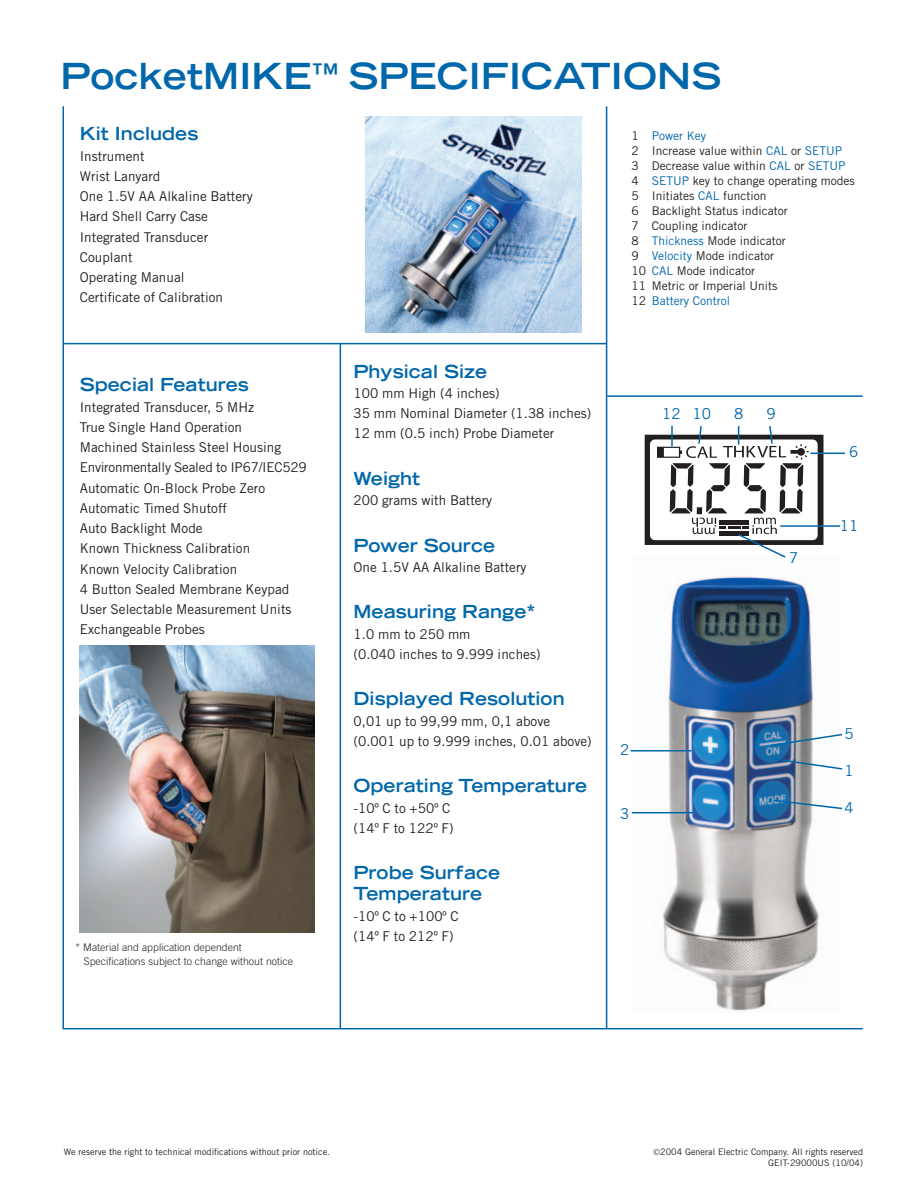
<style>
.page{position:relative;width:918px;height:1188px;background:#fff}
.page>*{position:absolute;margin:0;border:0;box-sizing:border-box;transform-origin:0 0}
.t1{font:700 expanded 36px "Trade Gothic LH";letter-spacing:.005em;color:#0067aa}
.t2{font:700 expanded 18px/21px "Trade Gothic LH";letter-spacing:.005em;color:#0067aa}
.t3{font:15.15px "Trade Gothic";color:#0067aa}
.t4{font:15px "Trade Gothic";color:#0067aa}
.t5{font:13.5px/20.2px "Trade Gothic";letter-spacing:.005em;color:#231f20}
.t6{font:12px/15px "Trade Gothic";color:#231f20}
.t7{font:300 10.5px/13.5px "Trade Gothic";letter-spacing:.005em;color:#231f20}
.t8{font:9px/10.8px "Trade Gothic";letter-spacing:.005em;color:#231f20;text-align:right}
.s1{color:#0067aa}
.s2{font-size:15.15px}
</style>
<div class="page">
<img style="left:631px;top:576px;width:189px;height:435px">
<hr style="left:340px;top:343px;width:1px;height:686px;background:#0067aa">
<hr style="left:606px;top:106px;width:1px;height:922px;background:#0067aa">
<hr style="left:63px;top:106px;width:1px;height:922px;background:#0067aa">
<hr style="left:63px;top:1028px;width:800px;height:1px;background:#0067aa">
<hr style="left:64px;top:343px;width:543px;height:1px;background:#0067aa">
<hr style="left:607px;top:395px;width:256px;height:2px;background:#0067aa">
<img style="left:365px;top:116px;width:216px;height:216px">
<img style="left:80px;top:645px;width:235px;height:288px">
<svg style="left:772px;top:799px;width:71px;height:11px"></svg>
<svg style="left:771px;top:757px;width:72px;height:14px"></svg>
<svg style="left:769px;top:733px;width:74px;height:14px"></svg>
<hr style="left:632px;top:812px;width:61px;height:1px;background:#0067aa">
<hr style="left:631px;top:750px;width:61px;height:2px;background:#0067aa">
<hr style="left:810px;top:453px;width:35px;height:1px;background:#0067aa">
<hr style="left:780px;top:525px;width:60px;height:2px;background:#0067aa">
<svg style="left:645px;top:425px;width:179px;height:133px"></svg>
<hr style="left:671px;top:426px;width:2px;height:20px;background:#0067aa">
<h1 class="t1" style="left:60px;top:53px;width:662px">PocketMIKE<sup>™</sup> SPECIFICATIONS</h1>
<h2 class="t2" style="left:80px;top:123px;width:120px">Kit Includes</h2>
<p class="t5" style="left:80px;top:145px;width:175px">Instrument<br>Wrist Lanyard<br>One 1.5V AA Alkaline Battery<br>Hard Shell Carry Case<br>Integrated Transducer<br>Couplant<br>Operating Manual<br>Certificate of Calibration</p>
<h2 class="t2" style="left:80px;top:374px;width:171px">Special Features</h2>
<p class="t5" style="left:80px;top:397px;width:229px">Integrated Transducer, 5 MHz<br>True Single Hand Operation<br>Machined Stainless Steel Housing<br>Environmentally Sealed to IP67/IEC529<br>Automatic On-Block Probe Zero<br>Automatic Timed Shutoff<br>Auto Backlight Mode<br>Known Thickness Calibration<br>Known Velocity Calibration<br>4 Button Sealed Membrane Keypad<br>User Selectable Measurement Units<br>Exchangeable Probes</p>
<p class="t7" style="left:84px;top:941px;width:211px;text-indent:-9px">* Material and application dependent<br>Specifications subject to change without notice</p>
<h2 class="t2" style="left:354px;top:360px;width:135px">Physical Size</h2>
<p class="t5" style="left:354px;top:383px;width:239px">100 mm High (4 inches)<br>35 mm Nominal Diameter (1.38 inches)<br>12 mm (0.5 inch) Probe Diameter</p>
<h2 class="t2" style="left:354px;top:468px;width:68px">Weight</h2>
<p class="t5" style="left:354px;top:490px;width:140px">200 grams with Battery</p>
<h2 class="t2" style="left:354px;top:534px;width:143px">Power Source</h2>
<p class="t5" style="left:354px;top:557px;width:175px">One 1.5V AA Alkaline Battery</p>
<h2 class="t2" style="left:354px;top:601px;width:183px">Measuring Range*</h2>
<p class="t5" style="left:354px;top:624px;width:188px">1.0 mm to 250 mm<br>(0.040 inches to 9.999 inches)</p>
<h2 class="t2" style="left:354px;top:688px;width:213px">Displayed Resolution</h2>
<p class="t5" style="left:354px;top:711px;width:240px">0,01 up to 99,99 mm, 0,1 above (0.001 up to 9.999 inches, 0.01 above)</p>
<h2 class="t2" style="left:354px;top:775px;width:235px">Operating Temperature</h2>
<p class="t5" style="left:354px;top:798px;width:102px">-10º C to +50º C (14º F to 122º F)</p>
<h2 class="t2" style="left:354px;top:862px;width:148px">Probe Surface<br>Temperature</h2>
<p class="t5" style="left:354px;top:906px;width:107px">-10º C to +100º C (14º F to 212º F)</p>
<p class="t6" style="left:631px;top:128px;width:225px">1 <span class="s1">Power Key<br></span>2 Increase value within <span class="s1">CAL</span> or <span class="s1">SETUP<br></span>3 Decrease value within <span class="s1">CAL</span> or <span class="s1">SETUP<br></span>4 <span class="s1">SETUP</span> key to change operating modes<br>5 Initiates <span class="s1">CAL</span> function<br>6 Backlight Status indicator<br>7 Coupling indicator<br>8 <span class="s1">Thickness</span> Mode indicator<br>9 <span class="s1">Velocity</span> Mode indicator<br>10 <span class="s1">CAL</span> Mode indicator<br>11 Metric or Imperial Units<br>12 <span class="s1">Battery Control</span></p>
<p class="t4" style="left:662px;top:404px;width:50px">12 <span class="s2">10</span></p>
<p class="t3" style="left:734px;top:404px;width:11px">8</p>
<p class="t3" style="left:767px;top:404px;width:11px">9</p>
<p class="t4" style="left:789px;top:548px;width:11px">7</p>
<p class="t4" style="left:849px;top:442px;width:11px">6</p>
<p class="t4" style="left:840px;top:517px;width:20px">11</p>
<p class="t4" style="left:620px;top:741px;width:11px">2</p>
<p class="t4" style="left:620px;top:804px;width:11px">3</p>
<p class="t4" style="left:845px;top:725px;width:11px">5</p>
<p class="t4" style="left:845px;top:762px;width:11px">1</p>
<p class="t4" style="left:845px;top:799px;width:11px">4</p>
<p class="t8" style="left:64px;top:1146px;width:268px">We reserve the right to technical modifications without prior notice.</p>
<p class="t8" style="left:660px;top:1146px;width:204px">2004 General Electric Company. All rights reserved<br>GEIT-29000US (10/04)</p>
</div>
